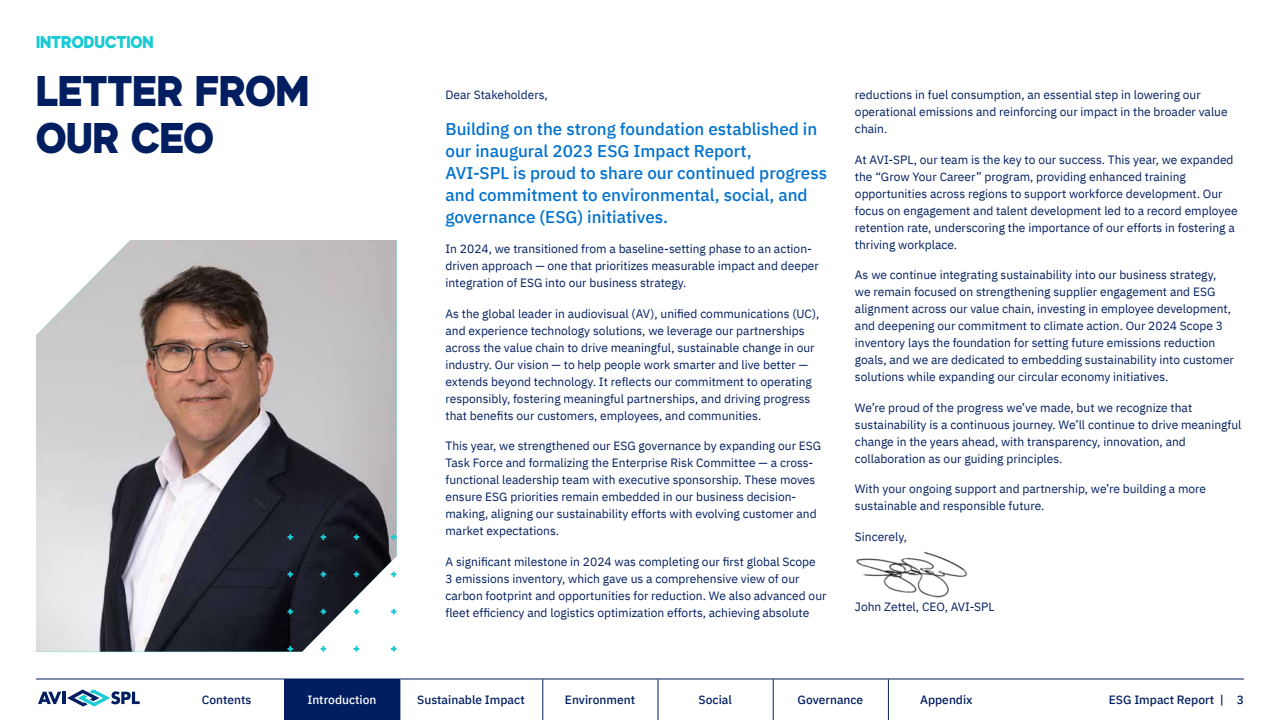
<style>
.page{position:relative;width:1280px;height:720px;background:#fff}
.page>*{position:absolute;margin:0;border:0;box-sizing:border-box;transform-origin:0 0}
.t1{font:700 40px/47px "Salmond";color:#001e60}
.t2{font:500 17px/22px "IBM Plex Sans";color:#0071ce}
.t3{font:700 16px "Salmond";color:#1acad4}
.t4{font:12px/17px "IBM Plex Sans";color:#001e60}
.t5{font:500 12px "IBM Plex Sans";color:#001e60}
.t6{font:500 12px "IBM Plex Sans";color:#fff}
</style>
<div class="page">
<svg style="left:38px;top:689px;width:102px;height:18px"></svg>
<hr style="left:773px;top:679px;width:1px;height:41px;background:#001e60">
<hr style="left:658px;top:679px;width:1px;height:41px;background:#001e60">
<hr style="left:542px;top:679px;width:1px;height:41px;background:#001e60">
<hr style="left:400px;top:679px;width:1px;height:41px;background:#001e60">
<hr style="left:888px;top:679px;width:1px;height:41px;background:#001e60">
<div style="left:284px;top:679px;width:116px;height:41px;background:#001e60"></div>
<hr style="left:36px;top:679px;width:1208px;height:1px;background:#001e60">
<img style="left:36px;top:240px;width:361px;height:412px">
<svg style="left:288px;top:534px;width:109px;height:118px"></svg>
<img style="left:856px;top:551px;width:112px;height:47px">
<h3 class="t3" style="left:36px;top:31px;width:119px">INTRODUCTION</h3>
<h1 class="t1" style="left:36px;top:69px;width:275px">LETTER FROM<br>OUR CEO</h1>
<p class="t4" style="left:445px;top:86px;width:104px">Dear Stakeholders,</p>
<h2 class="t2" style="left:445px;top:116px;width:383px">Building on the strong foundation established in our inaugural 2023 ESG Impact Report,<br>AVI-SPL is proud to share our continued progress and commitment to environmental, social, and governance (ESG) initiatives.</h2>
<p class="t4" style="left:445px;top:239px;width:375px">In 2024, we transitioned from a baseline-setting phase to an action&shy;driven approach — one that prioritizes measurable impact and deeper integration of ESG into our business strategy.</p>
<p class="t4" style="left:445px;top:304px;width:375px">As the global leader in audiovisual (AV), unified communications (UC), and experience technology solutions, we leverage our partnerships across the value chain to drive meaningful, sustainable change in our industry. Our vision — to help people work smarter and live better — extends beyond technology. It reflects our commitment to operating responsibly, fostering meaningful partnerships, and driving progress that benefits our customers, employees, and communities.</p>
<p class="t4" style="left:445px;top:436px;width:377px">This year, we strengthened our ESG governance by expanding our ESG Task Force and formalizing the Enterprise Risk Committee — a cross&shy;functional leadership team with executive sponsorship. These moves ensure ESG priorities remain embedded in our business decision&shy;making, aligning our sustainability efforts with evolving customer and market expectations.</p>
<p class="t4" style="left:445px;top:552px;width:383px">A significant milestone in 2024 was completing our first global Scope<br>3 emissions inventory, which gave us a comprehensive view of our carbon footprint and opportunities for reduction. We also advanced our fleet efficiency and logistics optimization efforts, achieving absolute</p>
<p class="t4" style="left:855px;top:85px;width:374px">reductions in fuel consumption, an essential step in lowering our operational emissions and reinforcing our impact in the broader value chain.</p>
<p class="t4" style="left:855px;top:150px;width:384px">At AVI-SPL, our team is the key to our success. This year, we expanded the “Grow Your Career” program, providing enhanced training opportunities across regions to support workforce development. Our focus on engagement and talent development led to a record employee retention rate, underscoring the importance of our efforts in fostering a thriving workplace.</p>
<p class="t4" style="left:855px;top:265px;width:381px">As we continue integrating sustainability into our business strategy, we remain focused on strengthening supplier engagement and ESG alignment across our value chain, investing in employee development, and deepening our commitment to climate action. Our 2024 Scope 3 inventory lays the foundation for setting future emissions reduction goals, and we are dedicated to embedding sustainability into customer solutions while expanding our circular economy initiatives.</p>
<p class="t4" style="left:855px;top:398px;width:388px">We’re proud of the progress we’ve made, but we recognize that sustainability is a continuous journey. We’ll continue to drive meaningful change in the years ahead, with transparency, innovation, and collaboration as our guiding principles.</p>
<p class="t4" style="left:855px;top:480px;width:353px">With your ongoing support and partnership, we’re building a more sustainable and responsible future.</p>
<p class="t4" style="left:855px;top:527px;width:54px">Sincerely,</p>
<p class="t4" style="left:855px;top:597px;width:141px">John Zettel, CEO, AVI-SPL</p>
<p class="t5" style="left:202px;top:691px;width:51px">Contents</p>
<p class="t6" style="left:307px;top:691px;width:71px">Introduction</p>
<p class="t5" style="left:417px;top:691px;width:109px">Sustainable Impact</p>
<p class="t5" style="left:565px;top:691px;width:72px">Environment</p>
<p class="t5" style="left:699px;top:691px;width:35px">Social</p>
<p class="t5" style="left:798px;top:691px;width:67px">Governance</p>
<p class="t5" style="left:920px;top:691px;width:54px">Appendix</p>
<p class="t5" style="left:1109px;top:691px;width:137px">ESG Impact Report | 3</p>
</div>
